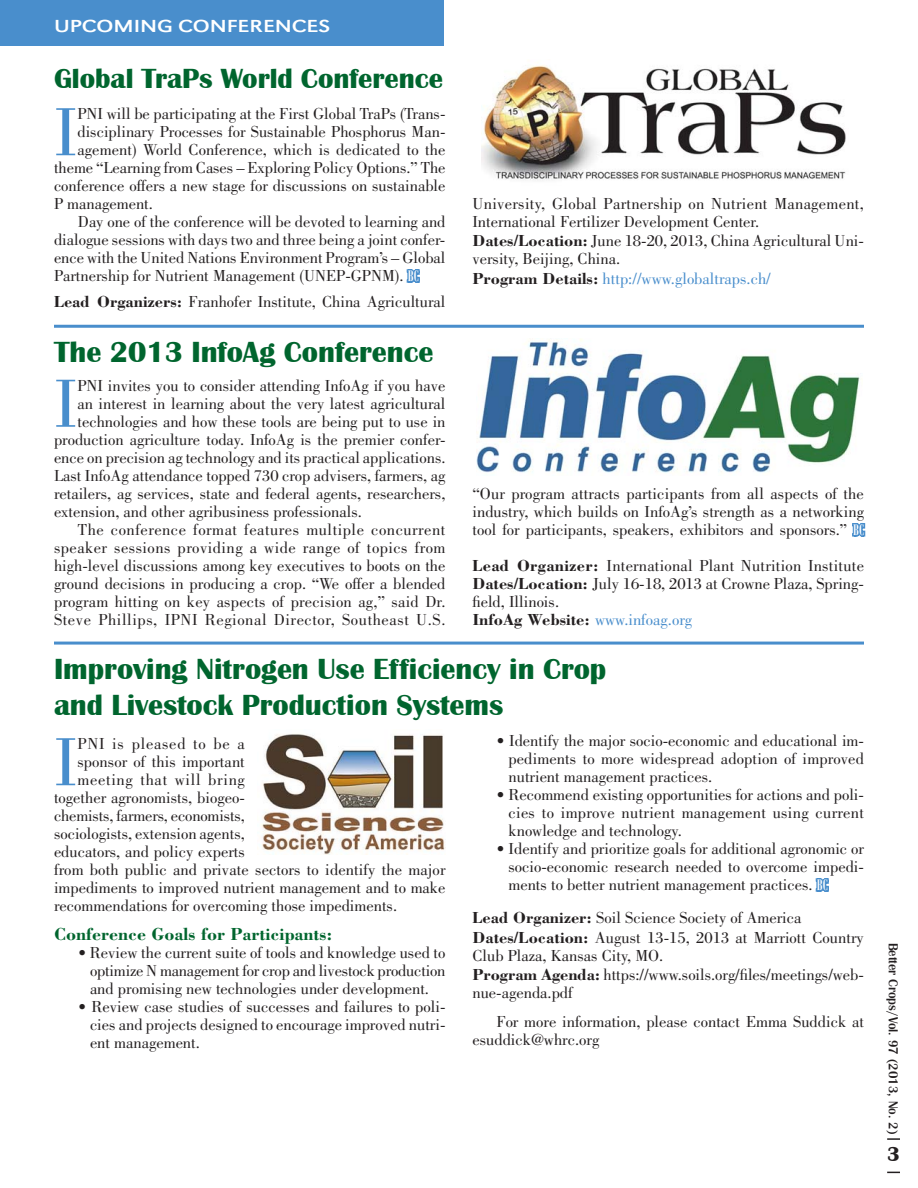
<style>
.page{position:relative;width:918px;height:1188px;background:#fff}
.page>*{position:absolute;margin:0;border:0;box-sizing:border-box;transform-origin:0 0}
.t1{font:70.35px "Bodoni";color:#498ecc}
.t2{font:700 30px/36px "Britannic T";color:#00652e}
.t3{font:700 28.5px "Britannic T";color:#00652e}
.t4{font:700 21px "Britannic T";color:#231f20}
.t5{font:700 18px "Bodoni";color:#00652e}
.t6{font:18px "URW Grotesk T Reg Wid";color:#fff;scale:1.2 1}
.t7{font:16.5px/18px "Bodoni";color:#231f20;text-align:justify}
.t8{font:16.5px "Bodoni";letter-spacing:.03em;color:#231f20}
.t9{font:16.5px/18px "Bodoni";letter-spacing:.02em;color:#231f20}
.t10{font:16.5px "Bodoni";letter-spacing:.035em;color:#231f20}
.t11{font:16.5px "Bodoni";color:#498ecc}
.t12{font:16.5px "Bodoni";letter-spacing:.04em;color:#231f20}
.t13{font:16.5px "Bodoni";letter-spacing:.045em;color:#231f20}
.t14{font:500 13.5px "Britannic T";color:#231f20}
.s1{font-family:"Bodoni MT Condensed";color:#498ecc}
.s2{font-family:"Bodoni MT Condensed";color:#fff}
.s3{font-weight:700}
.s4{font-weight:700;color:#231f20}
.s5{color:#498ecc}
</style>
<div class="page">
<svg style="left:887px;top:1138px;width:13px;height:2px"></svg>
<svg style="left:887px;top:1172px;width:13px;height:1px"></svg>
<div style="left:0;top:0;width:444px;height:46px;background:#498ecc"></div>
<img style="left:477px;top:339px;width:383px;height:134px">
<hr style="left:54px;top:642px;width:810px;height:3px;background:#498ecc">
<img style="left:261px;top:734px;width:184px;height:121px">
<hr style="left:54px;top:325px;width:810px;height:3px;background:#498ecc">
<img style="left:482px;top:65px;width:364px;height:116px">
<p class="t6" style="left:54px;top:14px;width:232px">UPCOMING CONFERENCES</p>
<h3 class="t3" style="left:54px;top:59px;width:390px">Global TraPs World Conference</h3>
<h1 class="t1" style="left:54px;top:106px;width:25px">I</h1>
<p class="t7" style="left:77px;top:106px;width:370px">PNI will be participating at the First Global TraPs (Trans-</p>
<p class="t7" style="left:77px;top:124px;width:370px">disciplinary Processes for Sustainable Phosphorus Man-</p>
<p class="t7" style="left:77px;top:142px;width:370px">agement) World Conference, which is dedicated to the</p>
<p class="t7" style="left:54px;top:160px;width:393px">theme “Learning from Cases – Exploring Policy Options.” The</p>
<p class="t7" style="left:54px;top:178px;width:393px">conference offers a new stage for discussions on sustainable</p>
<p class="t7" style="left:54px;top:196px;width:100px">P management.</p>
<p class="t7" style="left:78px;top:214px;width:369px">Day one of the conference will be devoted to learning and</p>
<p class="t7" style="left:54px;top:232px;width:393px">dialogue sessions with days two and three being a joint confer-</p>
<p class="t7" style="left:54px;top:250px;width:393px">ence with the United Nations Environment Program’s – Global</p>
<p class="t7" style="left:54px;top:268px;width:366px">Partnership for Nutrient Management (UNEP-GPNM). <span class="s1">B</span><span class="s2">C</span></p>
<p class="t7" style="left:54px;top:294px;width:393px"><span class="s3">Lead Organizers:</span> Franhofer Institute, China Agricultural</p>
<h2 class="t2" style="left:54px;top:332px;width:381px">The 2013 InfoAg Conference</h2>
<h1 class="t1" style="left:54px;top:378px;width:25px">I</h1>
<p class="t7" style="left:77px;top:378px;width:370px">PNI invites you to consider attending InfoAg if you have</p>
<p class="t7" style="left:77px;top:396px;width:370px">an interest in learning about the very latest agricultural</p>
<p class="t7" style="left:77px;top:414px;width:370px">technologies and how these tools are being put to use in</p>
<p class="t7" style="left:54px;top:432px;width:393px">production agriculture today. InfoAg is the premier confer-</p>
<p class="t7" style="left:54px;top:450px;width:393px">ence on precision ag technology and its practical applications.</p>
<p class="t7" style="left:54px;top:468px;width:393px">Last InfoAg attendance topped 730 crop advisers, farmers, ag</p>
<p class="t7" style="left:54px;top:486px;width:393px">retailers, ag services, state and federal agents, researchers,</p>
<p class="t7" style="left:54px;top:504px;width:309px">extension, and other agribusiness professionals.</p>
<p class="t8" style="left:78px;top:523px;width:369px">The conference format features multiple concurrent</p>
<p class="t8" style="left:54px;top:541px;width:393px">speaker sessions providing a wide range of topics from</p>
<p class="t7" style="left:54px;top:558px;width:393px">high-level discussions among key executives to boots on the</p>
<p class="t7" style="left:54px;top:576px;width:393px">ground decisions in producing a crop. “We offer a blended</p>
<p class="t7" style="left:54px;top:594px;width:393px">program hitting on key aspects of precision ag,” said Dr.</p>
<p class="t10" style="left:54px;top:613px;width:393px">Steve Phillips, IPNI Regional Director, Southeast U.S.</p>
<p class="t9" style="left:472px;top:196px;width:393px">University, Global Partnership on Nutrient Management,<br>International Fertilizer Development Center.</p>
<p class="t7" style="left:472px;top:233px;width:393px"><span class="s3">Dates/Location:</span> June 18-20, 2013, China Agricultural Uni&shy;versity, Beijing, China.</p>
<p class="t11" style="left:472px;top:272px;width:300px"><span class="s4">Program Details:</span> http://www.globaltraps.ch/</p>
<p class="t7" style="left:472px;top:486px;width:393px">“Our program attracts participants from all aspects of the industry, which builds on InfoAg’s strength as a networking tool for participants, speakers, exhibitors and sponsors.” <span class="s1">B</span><span class="s2">C</span></p>
<p class="t7" style="left:472px;top:558px;width:393px;text-align:left"><span class="s3">Lead Organizer:</span> International Plant Nutrition Institute <span class="s3">Dates/Location:</span> July 16-18, 2013 at Crowne Plaza, Spring&shy;field, Illinois.<br><span class="s3">InfoAg Website:</span> <span class="s5">www.infoag.org</span></p>
<h2 class="t2" style="left:54px;top:649px;width:554px">Improving Nitrogen Use Efficiency in Crop and Livestock Production Systems</h2>
<h1 class="t1" style="left:54px;top:736px;width:25px">I</h1>
<p class="t13" style="left:77px;top:738px;width:169px">PNI is pleased to be a</p>
<p class="t7" style="left:77px;top:754px;width:169px">sponsor of this important</p>
<p class="t12" style="left:77px;top:774px;width:169px">meeting that will bring</p>
<p class="t7" style="left:54px;top:790px;width:192px">together agronomists, biogeo-</p>
<p class="t7" style="left:54px;top:808px;width:192px">chemists, farmers, economists,</p>
<p class="t7" style="left:54px;top:826px;width:192px">sociologists, extension agents,</p>
<p class="t7" style="left:54px;top:844px;width:192px">educators, and policy experts</p>
<p class="t7" style="left:54px;top:862px;width:393px">from both public and private sectors to identify the major</p>
<p class="t7" style="left:54px;top:880px;width:393px">impediments to improved nutrient management and to make</p>
<p class="t7" style="left:54px;top:898px;width:345px">recommendations for overcoming those impediments.</p>
<p class="t5" style="left:54px;top:927px;width:280px">Conference Goals for Participants:</p>
<p class="t7" style="left:90px;top:945px;width:357px;text-indent:-12px">• Review the current suite of tools and knowledge used to optimize N management for crop and livestock production and promising new technologies under development.</p>
<p class="t7" style="left:90px;top:999px;width:357px;text-indent:-12px">• Review case studies of successes and failures to poli&shy;cies and projects designed to encourage improved nutri&shy;ent management.</p>
<p class="t7" style="left:509px;top:733px;width:357px;text-indent:-12px">• Identify the major socio-economic and educational im&shy;pediments to more widespread adoption of improved nutrient management practices.</p>
<p class="t7" style="left:509px;top:787px;width:357px;text-indent:-12px">• Recommend existing opportunities for actions and poli&shy;cies to improve nutrient management using current knowledge and technology.</p>
<p class="t7" style="left:509px;top:841px;width:357px;text-indent:-12px">• Identify and prioritize goals for additional agronomic or socio-economic research needed to overcome impedi&shy;ments to better nutrient management practices. <span class="s1">B</span><span class="s2">C</span></p>
<p class="t7" style="left:472px;top:910px;width:393px;line-height:19.5px"><span class="s3">Lead Organizer:</span> Soil Science Society of America<br><span class="s3">Dates/Location:</span> August 13-15, 2013 at Marriott Country</p>
<p class="t7" style="left:472px;top:947px;width:393px;line-height:19.5px">Club Plaza, Kansas City, MO.<br><span class="s3">Program Agenda:</span> https://www.soils.org/files/meetings/web-</p>
<p class="t7" style="left:496px;top:980px;width:369px;line-height:28.5px;text-indent:-24px">nue-agenda.pdf<br>For more information, please contact Emma Suddick at</p>
<p class="t7" style="left:472px;top:1032px;width:128px">esuddick@whrc.org</p>
<p class="t14" style="left:902px;top:943px;width:193px;rotate:90deg">Better Crops/Vol. 97 (2013, No. 2)</p>
<p class="t4" style="left:887px;top:1140px;width:14px">3</p>
</div>
